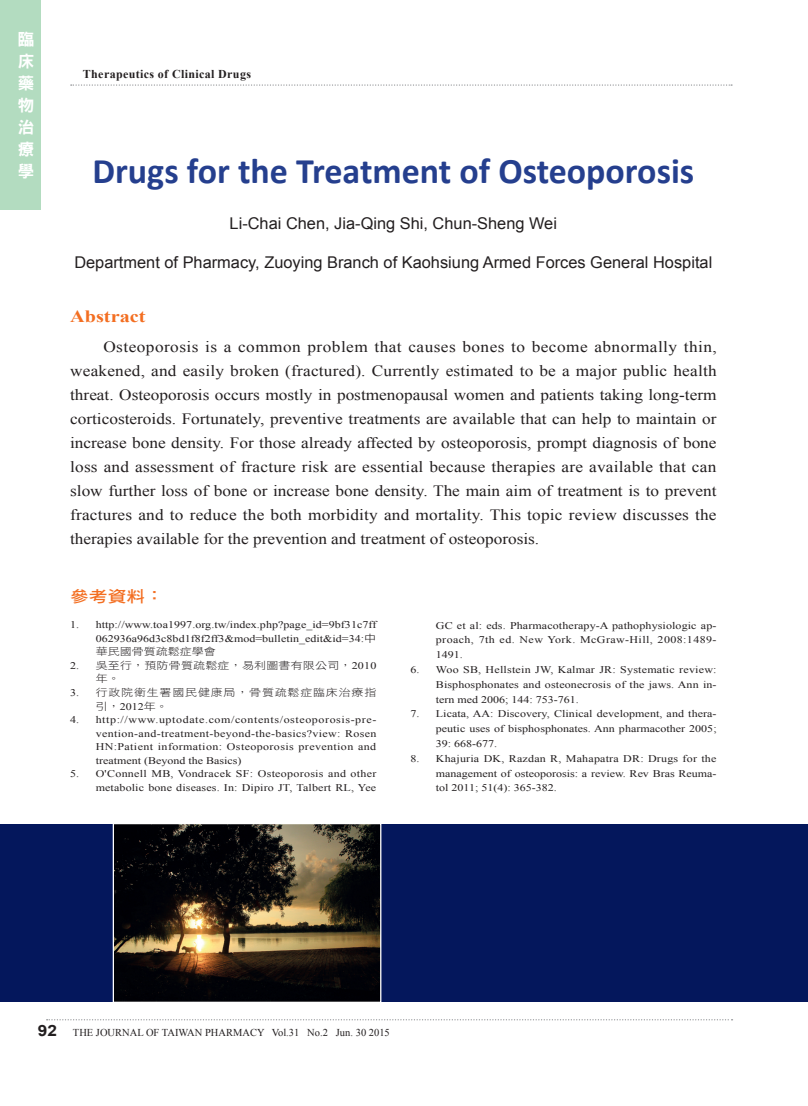
<style>
.page{position:relative;width:808px;height:1106px;background:#fff}
.page>*{position:absolute;margin:0;border:0;box-sizing:border-box;transform-origin:0 0}
._01-文標-英文{font:700 36px "Calibri";color:#253f8e}
._03-大標壹{font:700 17.25px "Times New Roman";color:#f36e21;scale:1.18 1}
.t1{font:16.5px/22px "DF Hei Std W9";color:#fff;text-align:justify}
._02-作者-英文{font:16.2px "Arial";color:#231f20}
._03-大標壹-2{font:15.9px "DF Hei Std W7";color:#f36e21;scale:1.18 1}
.英文摘要-內文{font:15.75px/24px "Times New Roman";color:#231f20;text-align:justify;scale:1.1 1}
.t2{font:700 12px "Times New Roman";letter-spacing:.03em;color:#231f20}
.t3{font:10.5px "Times New Roman";color:#231f20}
.參考資料-內文{font:10.2px/14.9px "Times New Roman";color:#231f20;text-align:justify;scale:1.18 1}
.參考資料-內文-2{font:10.2px/13.5px "DF Hei Std W3";letter-spacing:.065em;color:#231f20;scale:1.18 1}
.參考資料-內文-3{font:10.2px/13.5px "DF Hei Std W3";letter-spacing:.015em;color:#231f20;scale:1.18 1}
.s1{font-family:"DF Hei Std W3"}
.s2{font-family:"Times New Roman"}
.s3{font-family:"Arial";font-weight:700;font-size:15.6px}
</style>
<div class="page">
<svg style="left:71px;top:84px;width:661px;height:2px"></svg>
<div style="left:0;top:0;width:41px;height:209px;background:#b3dcc0"></div>
<svg style="left:47px;top:1019px;width:685px;height:1px"></svg>
<div style="left:0;top:824px;width:808px;height:177px;background:#04175c"></div>
<img style="left:112px;top:824px;width:270px;height:178px">
<h3 class="t1" style="left:18px;top:27px;width:17px">臨床藥物治療學</h3>
<p class="t2" style="left:83px;top:66px;width:170px">Therapeutics of Clinical Drugs</p>
<p class="_01-文標-英文" style="left:92px;top:148px;width:603px">Drugs for the Treatment of Osteoporosis</p>
<p class="_02-作者-英文" style="left:230px;top:213px;width:329px">Li-Chai Chen, Jia-Qing Shi, Chun-Sheng Wei</p>
<p class="_02-作者-英文" style="left:74px;top:251px;width:639px">Department of Pharmacy, Zuoying Branch of Kaohsiung Armed Forces General Hospital</p>
<p class="_03-大標壹" style="left:70px;top:305px;width:65px">Abstract</p>
<p class="英文摘要-內文" style="left:70px;top:335px;width:589px;text-indent:33px">Osteoporosis is a common problem that causes bones to become abnormally thin, weakened, and easily broken (fractured). Currently estimated to be a major public health threat. Osteoporosis occurs mostly in postmenopausal women and patients taking long-term corticosteroids. Fortunately, preventive treatments are available that can help to maintain or increase bone density. For those already affected by osteoporosis, prompt diagnosis of bone loss and assessment of fracture risk are essential because therapies are available that can slow further loss of bone or increase bone density. The main aim of treatment is to prevent fractures and to reduce the both morbidity and mortality. This topic review discusses the therapies available for the prevention and treatment of osteoporosis.</p>
<p class="_03-大標壹-2" style="left:70px;top:588px;width:81px">參考資料：</p>
<p class="參考資料-內文" style="left:96px;top:618px;width:239px;line-height:13.5px;text-indent:-26px">1. http://www.toa1997.org.tw/index.php?page_id=9bf31c7ff 062936a96d3c8bd1f8f2ff3&amp;mod=bulletin_edit&amp;id=34:<span class="s1">中華民國骨質疏鬆症學會</span></p>
<p class="參考資料-內文-3" style="left:96px;top:658px;width:239px;text-indent:-26px"><span class="s2">2.</span> 吳至行，預防骨質疏鬆症，易利圖書有限公司，<span class="s2">2010</span>年。</p>
<p class="參考資料-內文-2" style="left:96px;top:685px;width:239px;text-indent:-26px"><span class="s2">3.</span> 行政院衛生署國民健康局，骨質疏鬆症臨床治療指引，<span class="s2">2012</span>年。</p>
<p class="參考資料-內文" style="left:96px;top:712px;width:239px;line-height:13.5px;text-indent:-26px">4. http://www.uptodate.com/contents/osteoporosis-pre&shy;vention-and-treatment-beyond-the-basics?view: Rosen HN:Patient information: Osteoporosis prevention and treatment (Beyond the Basics)</p>
<p class="參考資料-內文" style="left:70px;top:766px;width:261px;line-height:13.5px;text-align:right">5. O'Connell MB, Vondracek SF: Osteoporosis and other metabolic bone diseases. In: Dipiro JT, Talbert RL, Yee</p>
<p class="參考資料-內文" style="left:436px;top:617px;width:239px">GC et al: eds. Pharmacotherapy-A pathophysiologic ap&shy;proach, 7th ed. New York. McGraw-Hill, 2008:1489- 1491.</p>
<p class="參考資料-內文" style="left:436px;top:662px;width:239px;text-indent:-26px">6. Woo SB, Hellstein JW, Kalmar JR: Systematic review:<br>Bisphosphonates and osteonecrosis of the jaws. Ann in&shy;tern med 2006; 144: 753-761.</p>
<p class="參考資料-內文" style="left:436px;top:706px;width:239px;text-indent:-26px">7. Licata, AA: Discovery, Clinical development, and thera&shy;peutic uses of bisphosphonates. Ann pharmacother 2005; 39: 668-677.</p>
<p class="參考資料-內文" style="left:436px;top:751px;width:239px;text-indent:-26px">8. Khajuria DK, Razdan R, Mahapatra DR: Drugs for the management of osteoporosis: a review. Rev Bras Reuma&shy;tol 2011; 51(4): 365-382.</p>
<p class="t3" style="left:38px;top:1025px;width:354px"><span class="s3">92</span> THE JOURNAL OF TAIWAN PHARMACY Vol.31 No.2 Jun. 30 2015</p>
</div>
